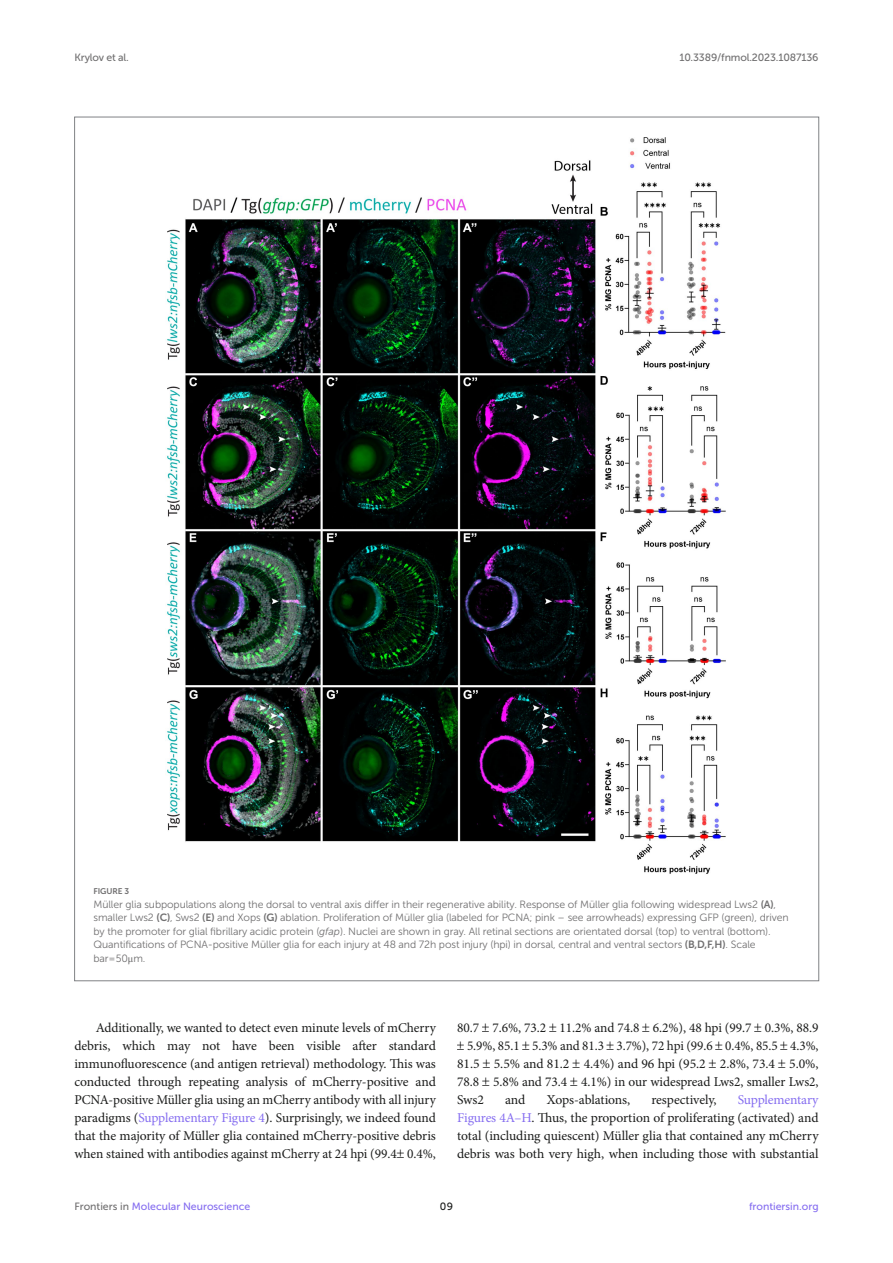
<style>
.page{position:relative;width:893px;height:1263px;background:#fff}
.page>*{position:absolute;margin:0;border:0;box-sizing:border-box;transform-origin:0 0}
.TEXT{font:13.5px/18px "Minion Pro";letter-spacing:-.005em;color:#1b1c1b;text-align:justify}
.FIG_LEG{font:10.5px/13.5px "Museo Sans 300";letter-spacing:-.01em;color:#706f70}
.t1{font:10.5px "Museo Sans 500";color:#856df0}
.t2{font:10.5px "Museo Sans 500";letter-spacing:-.015em;color:#706f70}
.t3{font:10.5px "Museo Sans 500";color:#1b1c1b}
.FIG_HD{font:8.25px "Museo Sans 700";letter-spacing:-.01em;color:#706f70}
.s1{font-family:"Museo Sans 700"}
.s2{font-style:italic}
.s3{font-family:"STIX General"}
.s4{color:#856df0}
.s5{color:#706f70}
</style>
<div class="page">
<img style="left:166px;top:137px;width:560px;height:737px">
<p class="t2" style="left:74px;top:51px;width:56px">Krylov et al.</p>
<p class="t2" style="left:679px;top:51px;width:141px">10.3389/fnmol.2023.1087136</p>
<p class="FIG_HD" style="left:94px;top:887px;width:37px">FIGURE 3</p>
<p class="FIG_LEG" style="left:94px;top:897px;width:697px">Müller glia subpopulations along the dorsal to ventral axis differ in their regenerative ability. Response of Müller glia following widespread Lws2 <span class="s1">(A)</span>, smaller Lws2 <span class="s1">(C)</span>, Sws2 <span class="s1">(E)</span> and Xops <span class="s1">(G)</span> ablation. Proliferation of Müller glia (labeled for PCNA; pink – see arrowheads) expressing GFP (green), driven by the promoter for glial fibrillary acidic protein (<span class="s2">gfap</span>). Nuclei are shown in gray. All retinal sections are orientated dorsal (top) to ventral (bottom).<br>Quantifications of PCNA-positive Müller glia for each injury at 48 and 72 h post injury (hpi) in dorsal, central and ventral sectors <span class="s1">(B,D,F,H)</span>. Scale<br>bar = 50 <span class="s3">μ</span>m.</p>
<p class="TEXT" style="left:74px;top:1019px;width:363px;text-indent:21px">Additionally, we wanted to detect even minute levels of mCherry debris, which may not have been visible after standard immunofluorescence (and antigen retrieval) methodology. This was conducted through repeating analysis of mCherry-positive and PCNA-positive Müller glia using an mCherry antibody with all injury paradigms (<span class="s4">Supplementary Figure 4</span>). Surprisingly, we indeed found that the majority of Müller glia contained mCherry-positive debris when stained with antibodies against mCherry at 24 hpi (99.4 0.4%,</p>
<p class="TEXT" style="left:457px;top:1019px;width:363px">80.7 7.6%, 73.2 11.2% and 74.8 6.2%), 48 hpi (99.7 0.3%, 88.9</p>
<p class="TEXT" style="left:467px;top:1037px;width:353px">5.9%, 85.1 5.3% and 81.3 3.7%), 72 hpi (99.6 0.4%, 85.5 4.3%,</p>
<p class="TEXT" style="left:457px;top:1055px;width:363px">81.5 5.5% and 81.2 4.4%) and 96 hpi (95.2 2.8%, 73.4 5.0%,</p>
<p class="TEXT" style="left:457px;top:1073px;width:363px">78.8 5.8% and 73.4 4.1%) in our widespread Lws2, smaller Lws2,</p>
<p class="TEXT" style="left:457px;top:1091px;width:28px">Sws2</p>
<p class="TEXT" style="left:505px;top:1091px;width:22px">and</p>
<p class="TEXT" style="left:547px;top:1091px;width:85px">Xops-ablations,</p>
<p class="TEXT" style="left:651px;top:1091px;width:67px">respectively,</p>
<p class="TEXT" style="left:457px;top:1091px;width:363px;text-indent:281px"><span class="s4">Supplementary Figures 4A–H</span>. Thus, the proportion of proliferating (activated) and total (including quiescent) Müller glia that contained any mCherry debris was both very high, when including those with substantial</p>
<p class="t1" style="left:74px;top:1200px;width:177px"><span class="s5">Frontiers in</span> Molecular Neuroscience</p>
<p class="t3" style="left:440px;top:1200px;width:15px">09</p>
<p class="t1" style="left:749px;top:1200px;width:71px">frontiersin.org</p>
</div>
